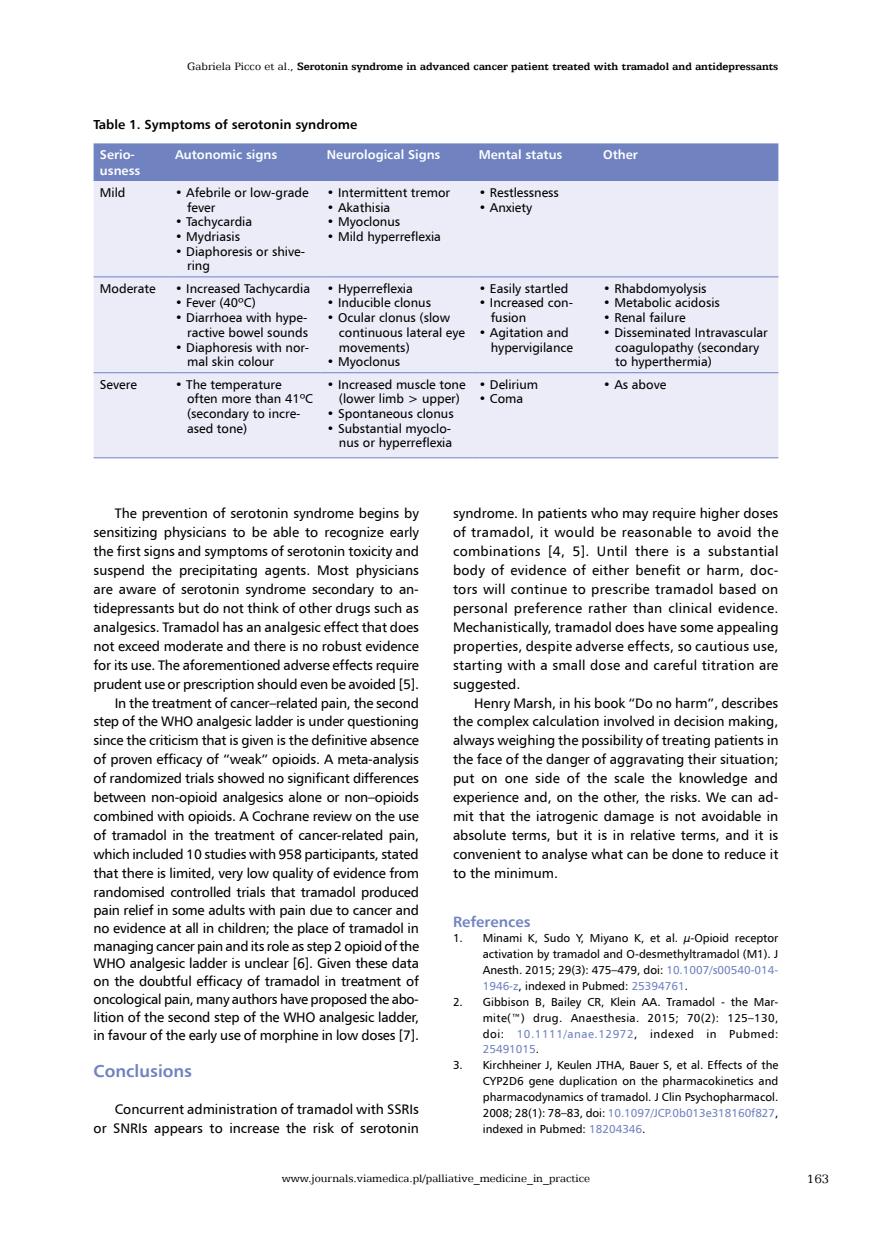
<style>
.page{position:relative;width:872px;height:1234px;background:#fff}
.page>*{position:absolute;margin:0;border:0;box-sizing:border-box;transform-origin:0 0}
.t1{font:700 17.25px "Humnst 777 EU";color:#7082c0}
.t2{font:700 15px "Humnst 777 EU";color:#7082c0}
.t3{font:13.8px/18.6px "Humnst 777 EU";letter-spacing:-.015em;color:#000;text-align:right}
.t4{font:13.5px "Egyptian 505 EU";color:#000}
.t5{font:700 13.05px "Humnst 777 EU";color:#000}
.t6{font:12.75px/14.7px "Humnst 777 EU";color:#000}
.t7{font:700 12.75px/15.3px "Humnst 777 EU";color:#fff}
.t8{font:700 12px "Egyptian 505 EU";color:#000}
.t9{font:12px "Egyptian 505 EU";color:#000}
.t10{font:11.55px/15.8px "Humnst 777 EU";color:#000;text-align:justify}
.s1{font-weight:400}
.s2{color:#7082c0}
</style>
<div class="page">
<div style="left:94px;top:143px;width:684px;height:38px;background:#7082c0"></div>
<div style="left:94px;top:181px;width:684px;height:276px;background:#ebecf7"></div>
<hr style="left:94px;top:276px;width:75px;height:1px;background:#7082c0">
<hr style="left:169px;top:276px;width:151px;height:1px;background:#7082c0">
<hr style="left:320px;top:276px;width:152px;height:1px;background:#7082c0">
<hr style="left:472px;top:276px;width:125px;height:1px;background:#7082c0">
<hr style="left:597px;top:276px;width:181px;height:1px;background:#7082c0">
<hr style="left:94px;top:372px;width:75px;height:1px;background:#7082c0">
<hr style="left:169px;top:372px;width:151px;height:1px;background:#7082c0">
<hr style="left:320px;top:372px;width:152px;height:1px;background:#7082c0">
<hr style="left:472px;top:372px;width:125px;height:1px;background:#7082c0">
<hr style="left:597px;top:372px;width:181px;height:1px;background:#7082c0">
<hr style="left:94px;top:457px;width:75px;height:1px;background:#7082c0">
<hr style="left:169px;top:457px;width:151px;height:1px;background:#7082c0">
<hr style="left:320px;top:457px;width:152px;height:1px;background:#7082c0">
<hr style="left:472px;top:457px;width:125px;height:1px;background:#7082c0">
<hr style="left:597px;top:457px;width:181px;height:1px;background:#7082c0">
<p class="t8" style="left:187px;top:60px;width:592px"><span class="s1">Gabriela Picco et al.,</span> Serotonin syndrome in advanced cancer patient treated with tramadol and antidepressants</p>
<p class="t5" style="left:94px;top:116px;width:265px">Table 1. Symptoms of serotonin syndrome</p>
<p class="t7" style="left:100px;top:147px;width:42px">Serio&shy;usness</p>
<p class="t7" style="left:175px;top:147px;width:104px">Autonomic signs</p>
<p class="t7" style="left:327px;top:147px;width:115px">Neurological Signs</p>
<p class="t7" style="left:479px;top:147px;width:85px">Mental status</p>
<p class="t7" style="left:603px;top:147px;width:36px">Other</p>
<p class="t6" style="left:100px;top:185px;width:27px">Mild</p>
<p class="t6" style="left:187px;top:185px;width:123px;text-indent:-12px">• Afebrile or low-grade fever</p>
<p class="t6" style="left:175px;top:214px;width:79px">• Tachycardia</p>
<p class="t6" style="left:175px;top:229px;width:66px">• Mydriasis</p>
<p class="t6" style="left:187px;top:244px;width:119px;text-indent:-12px">• Diaphoresis or shive&shy;ring</p>
<p class="t6" style="left:479px;top:185px;width:82px">• Restlessness</p>
<p class="t6" style="left:479px;top:199px;width:55px">• Anxiety</p>
<p class="t6" style="left:327px;top:185px;width:125px">• Intermittent tremor</p>
<p class="t6" style="left:327px;top:199px;width:65px">• Akathisia</p>
<p class="t6" style="left:327px;top:214px;width:75px">• Myoclonus</p>
<p class="t6" style="left:327px;top:229px;width:115px">• Mild hyperreflexia</p>
<p class="t6" style="left:100px;top:281px;width:57px">Moderate</p>
<p class="t6" style="left:175px;top:281px;width:136px">• Increased Tachycardia</p>
<p class="t6" style="left:175px;top:295px;width:82px">• Fever (40ºC)</p>
<p class="t6" style="left:175px;top:310px;width:134px;text-align:right">• Diarrhoea with hype&shy;ractive bowel sounds</p>
<p class="t6" style="left:187px;top:339px;width:123px;text-indent:-12px">• Diaphoresis with nor&shy;mal skin colour</p>
<p class="t6" style="left:327px;top:281px;width:87px">• Hyperreflexia</p>
<p class="t6" style="left:327px;top:295px;width:106px">• Inducible clonus</p>
<p class="t6" style="left:339px;top:310px;width:128px;text-indent:-12px">• Ocular clonus (slow continuous lateral eye movements)</p>
<p class="t6" style="left:327px;top:354px;width:75px">• Myoclonus</p>
<p class="t6" style="left:100px;top:376px;width:39px">Severe</p>
<p class="t6" style="left:187px;top:376px;width:127px;text-indent:-12px">• The temperature often more than 41ºC (secondary to incre&shy;ased tone)</p>
<p class="t6" style="left:327px;top:376px;width:140px;text-align:center">• Increased muscle tone (lower limb &gt; upper)</p>
<p class="t6" style="left:327px;top:406px;width:128px">• Spontaneous clonus</p>
<p class="t6" style="left:327px;top:420px;width:127px;text-align:right">• Substantial myoclo&shy;nus or hyperreflexia</p>
<p class="t6" style="left:479px;top:281px;width:91px">• Easily startled</p>
<p class="t6" style="left:491px;top:295px;width:84px;text-indent:-12px">• Increased con&shy;fusion</p>
<p class="t6" style="left:491px;top:325px;width:84px;text-indent:-12px">• Agitation and hypervigilance</p>
<p class="t6" style="left:479px;top:376px;width:61px">• Delirium</p>
<p class="t6" style="left:479px;top:391px;width:46px">• Coma</p>
<p class="t6" style="left:603px;top:281px;width:105px">• Rhabdomyolysis</p>
<p class="t6" style="left:603px;top:295px;width:118px">• Metabolic acidosis</p>
<p class="t6" style="left:603px;top:310px;width:84px">• Renal failure</p>
<p class="t6" style="left:615px;top:325px;width:154px;text-indent:-12px">• Disseminated Intravascular coagulopathy (secondary to hyperthermia)</p>
<p class="t6" style="left:603px;top:376px;width:65px">• As above</p>
<p class="t3" style="left:94px;top:504px;width:327px">The prevention of serotonin syndrome begins by sensitizing physicians to be able to recognize early the first signs and symptoms of serotonin toxicity and suspend the precipitating agents. Most physicians are aware of serotonin syndrome secondary to an&shy;tidepressants but do not think of other drugs such as analgesics. Tramadol has an analgesic effect that does not exceed moderate and there is no robust evidence for its use. The aforementioned adverse effects require prudent use or prescription should even be avoided [5].<br>In the treatment of cancer–related pain, the second step of the WHO analgesic ladder is under questioning since the criticism that is given is the definitive absence of proven efficacy of “weak” opioids. A meta-analysis of randomized trials showed no significant differences between non-opioid analgesics alone or non–opioids combined with opioids. A Cochrane review on the use of tramadol in the treatment of cancer-related pain, which included 10 studies with 958 participants, stated that there is limited, very low quality of evidence from randomised controlled trials that tramadol produced pain relief in some adults with pain due to cancer and no evidence at all in children; the place of tramadol in managing cancer pain and its role as step 2 opioid of the WHO analgesic ladder is unclear [6]. Given these data on the doubtful efficacy of tramadol in treatment of oncological pain, many authors have proposed the abo&shy;lition of the second step of the WHO analgesic ladder, in favour of the early use of morphine in low doses [7].</p>
<p class="t1" style="left:94px;top:1059px;width:100px">Conclusions</p>
<p class="t3" style="left:94px;top:1098px;width:327px">Concurrent administration of tramadol with SSRIs<br>or SNRIs appears to increase the risk of serotonin</p>
<p class="t3" style="left:453px;top:503px;width:327px;text-align:justify">syndrome. In patients who may require higher doses of tramadol, it would be reasonable to avoid the combinations [4, 5]. Until there is a substantial body of evidence of either benefit or harm, doc&shy;tors will continue to prescribe tramadol based on personal preference rather than clinical evidence.<br>Mechanistically, tramadol does have some appealing properties, despite adverse effects, so cautious use, starting with a small dose and careful titration are suggested.</p>
<p class="t3" style="left:453px;top:692px;width:327px;text-align:justify;text-indent:21px">Henry Marsh, in his book “Do no harm”, describes the complex calculation involved in decision making, always weighing the possibility of treating patients in the face of the danger of aggravating their situation; put on one side of the scale the knowledge and experience and, on the other, the risks. We can ad&shy;mit that the iatrogenic damage is not avoidable in absolute terms, but it is in relative terms, and it is convenient to analyse what can be done to reduce it to the minimum.</p>
<p class="t2" style="left:453px;top:911px;width:79px">References</p>
<p class="t10" style="left:483px;top:930px;width:297px;text-indent:-30px">1. Minami K, Sudo Y, Miyano K, et al. µ-Opioid receptor activation by tramadol and O-desmethyltramadol (M1). J Anesth. 2015; 29(3): 475–479, doi: <span class="s2">10.1007/s00540-014- 1946-z</span>, indexed in Pubmed: <span class="s2">25394761</span>.</p>
<p class="t10" style="left:483px;top:993px;width:297px;text-indent:-30px">2. Gibbison B, Bailey CR, Klein AA. Tramadol - the Mar&shy;mite(™) drug. Anaesthesia. 2015; 70(2): 125–130, doi: <span class="s2">10.1111/anae.12972</span>, indexed in Pubmed:<br><span class="s2">25491015</span>.</p>
<p class="t10" style="left:483px;top:1056px;width:297px;text-indent:-30px">3. Kirchheiner J, Keulen JTHA, Bauer S, et al. Effects of the CYP2D6 gene duplication on the pharmacokinetics and pharmacodynamics of tramadol. J Clin Psychopharmacol.<br>2008; 28(1): 78–83, doi: <span class="s2">10.1097/JCP.0b013e318160f827</span>, indexed in Pubmed: <span class="s2">18204346</span>.</p>
<p class="t9" style="left:282px;top:1170px;width:310px">www.journals.viamedica.pl/palliative_medicine_in_practice</p>
<p class="t4" style="left:807px;top:1170px;width:24px">163</p>
</div>
